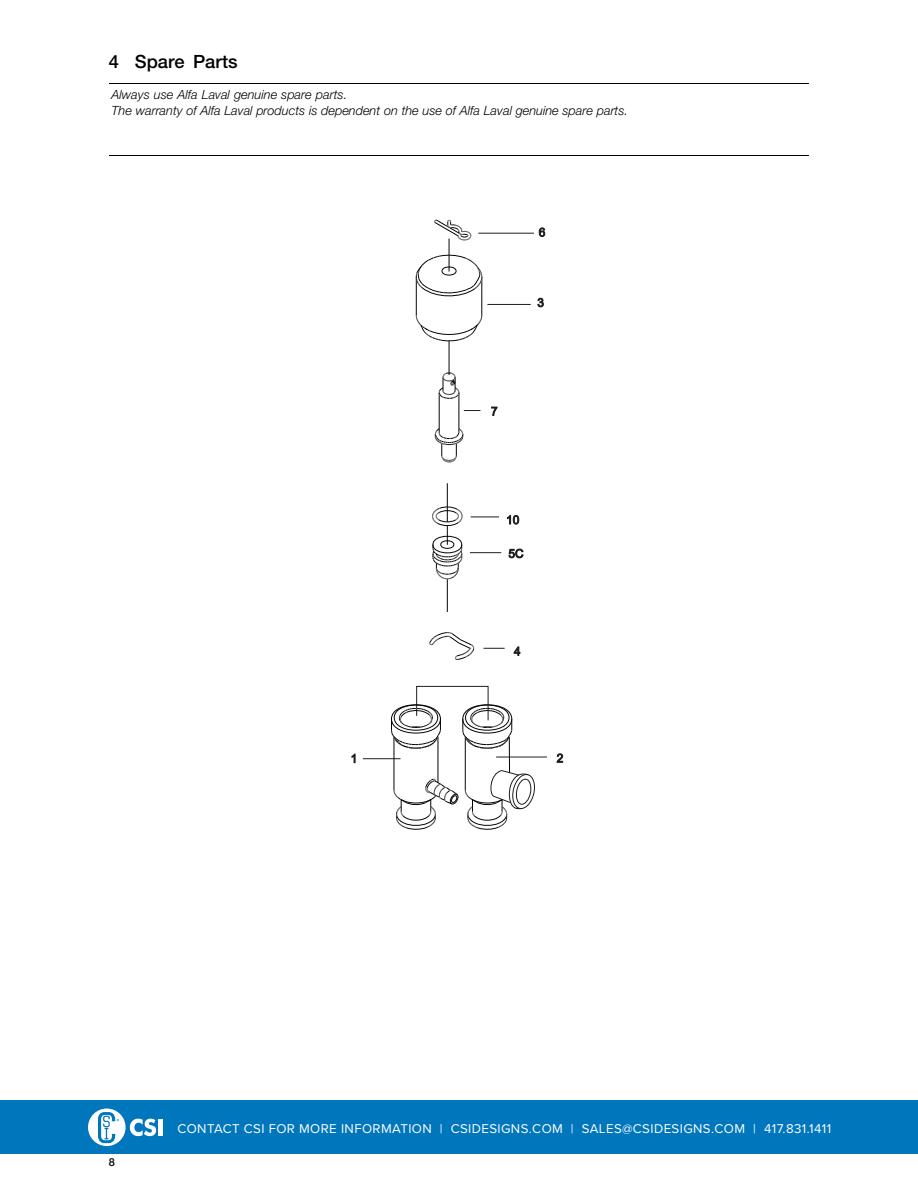
<style>
.page{position:relative;width:918px;height:1188px;background:#fff}
.page>*{position:absolute;margin:0;border:0;box-sizing:border-box;transform-origin:0 0}
.t1{font:500 18.3px "Helvetica Neue";color:#000}
.t2{font:13.2px "Proxima Nova";letter-spacing:.03em;color:#fff}
.t3{font:italic 300 12.75px/15.6px "Helvetica Neue";color:#000}
.t4{font:500 10.95px "Helvetica Neue";color:#000}
</style>
<div class="page">
<hr style="left:109px;top:83px;width:700px;height:1px;background:#000">
<hr style="left:109px;top:155px;width:700px;height:1px;background:#000">
<hr style="left:509px;top:737px;width:1px;height:36px;background:#040503">
<hr style="left:465px;top:737px;width:1px;height:53px;background:#040503">
<hr style="left:363px;top:758px;width:38px;height:1px;background:#211d1e">
<hr style="left:496px;top:757px;width:51px;height:1px;background:#211d1e">
<svg style="left:351px;top:753px;width:5px;height:10px"></svg>
<svg style="left:556px;top:753px;width:7px;height:10px"></svg>
<hr style="left:449px;top:341px;width:1px;height:34px;background:#040503">
<hr style="left:449px;top:239px;width:1px;height:33px;background:#040503">
<hr style="left:438px;top:737px;width:1px;height:46px;background:#040503">
<hr style="left:394px;top:737px;width:1px;height:53px;background:#040503">
<hr style="left:459px;top:393px;width:1px;height:40px;background:#040503">
<hr style="left:439px;top:393px;width:1px;height:40px;background:#040503">
<hr style="left:416px;top:277px;width:1px;height:38px;background:#040503">
<hr style="left:482px;top:277px;width:1px;height:38px;background:#040503">
<svg style="left:394px;top:768px;width:141px;height:62px"></svg>
<svg style="left:416px;top:254px;width:67px;height:45px"></svg>
<svg style="left:416px;top:315px;width:66px;height:27px"></svg>
<svg style="left:434px;top:219px;width:37px;height:22px"></svg>
<svg style="left:439px;top:372px;width:21px;height:27px"></svg>
<svg style="left:435px;top:428px;width:29px;height:35px"></svg>
<svg style="left:429px;top:632px;width:45px;height:28px"></svg>
<svg style="left:391px;top:686px;width:122px;height:63px"></svg>
<hr style="left:478px;top:233px;width:56px;height:1px;background:#211d1e">
<svg style="left:538px;top:227px;width:8px;height:10px"></svg>
<hr style="left:487px;top:304px;width:44px;height:1px;background:#211d1e">
<svg style="left:537px;top:297px;width:7px;height:11px"></svg>
<svg style="left:464px;top:410px;width:16px;height:1px"></svg>
<svg style="left:491px;top:406px;width:7px;height:10px"></svg>
<hr style="left:447px;top:579px;width:1px;height:33px;background:#040503">
<hr style="left:447px;top:483px;width:1px;height:39px;background:#040503">
<svg style="left:432px;top:506px;width:31px;height:74px"></svg>
<hr style="left:470px;top:552px;width:31px;height:1px;background:#211d1e">
<svg style="left:508px;top:548px;width:16px;height:11px"></svg>
<svg style="left:471px;top:517px;width:28px;height:1px"></svg>
<svg style="left:507px;top:515px;width:13px;height:10px"></svg>
<svg style="left:484px;top:648px;width:21px;height:1px"></svg>
<svg style="left:513px;top:646px;width:8px;height:10px"></svg>
<div style="left:0;top:1100px;width:918px;height:54px;background:#0077bd"></div>
<svg style="left:88px;top:1109px;width:68px;height:37px"></svg>
<hr style="left:158px;top:1119px;width:4px;height:17px;background:#fff">
<p class="t1" style="left:109px;top:50px;width:130px">4 Spare Parts</p>
<p class="t3" style="left:112px;top:87px;width:518px">Always use Alfa Laval genuine spare parts.<br>The warranty of Alfa Laval products is dependent on the use of Alfa Laval genuine spare parts.</p>
<p class="t4" style="left:109px;top:1156px;width:8px">8</p>
<p class="t2" style="left:177px;top:1119px;width:655px">CONTACT CSI FOR MORE INFORMATION | CSIDESIGNS.COM | SALES@CSIDESIGNS.COM | 417.831.1411</p>
</div>
